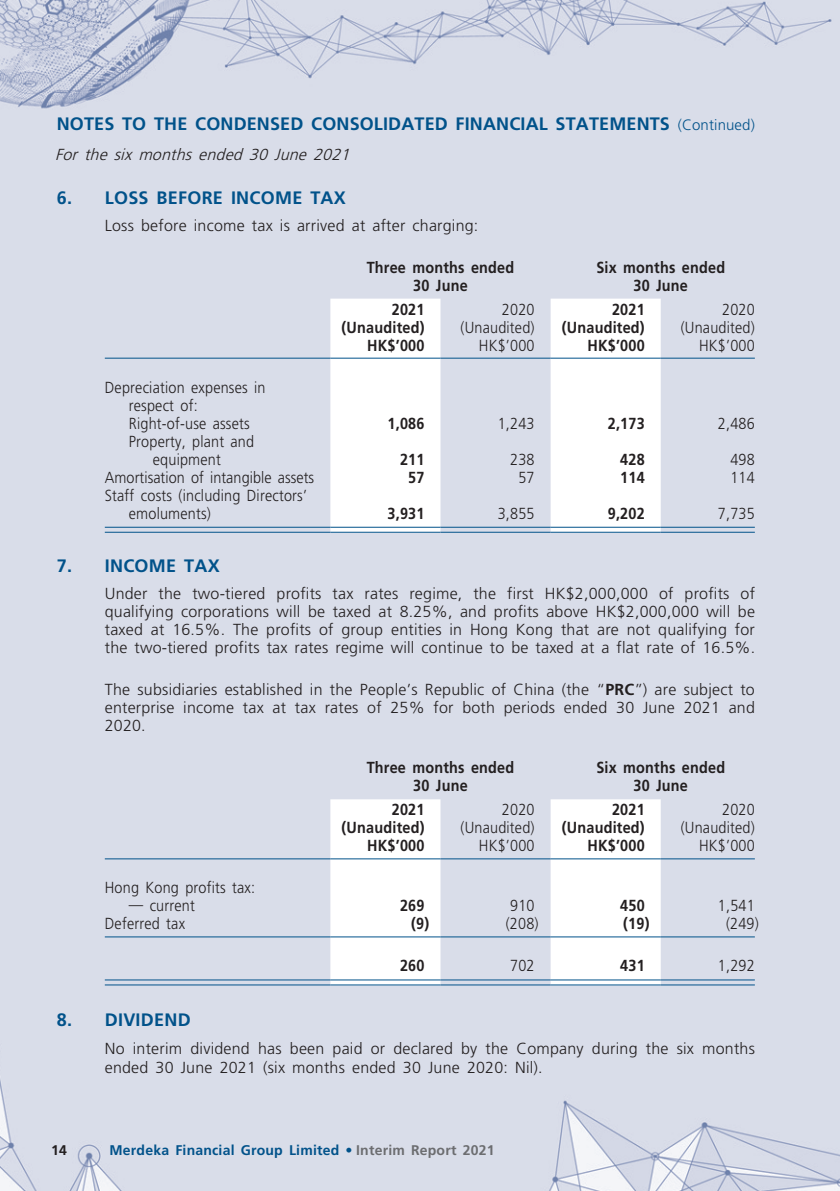
<style>
.page{position:relative;width:840px;height:1191px;background:#fff}
.page>*{position:absolute;margin:0;border:0;box-sizing:border-box;transform-origin:0 0}
._03_H1{font:700 18px "Frutiger LT Std";letter-spacing:.01em;color:#01528a}
._12___P2{font:300 16px/18px "Frutiger LT Std";letter-spacing:.015em;color:#231f20;text-align:justify}
._01_Body_Text{font:700 16px/18px "Frutiger LT Std";letter-spacing:.015em;color:#231f20;text-align:center;scale:.9 1}
._15_Table_Stub{font:300 16px/18px "Frutiger LT Std";letter-spacing:.015em;color:#231f20;scale:.9 1}
._01_Body_Text-2{font:300 16px "Frutiger LT Std";letter-spacing:.015em;color:#231f20;scale:.9 1}
._01_Body_Text-3{font:italic 300 16px "Frutiger LT Std";color:#231f20}
.t1{font:700 14px "Frutiger LT Std";letter-spacing:.015em;color:#01528a}
.t2{font:700 14px "Frutiger LT Std";color:#231f20}
.s1{font-weight:300;font-size:15px}
.s2{font-weight:700}
.s3{color:#6c6d70}
</style>
<div class="page">
<div style="left:0;top:0;width:839px;height:1191px;background:#d9dde9"></div>
<svg style="left:330px;top:299px;width:330px;height:233px"></svg>
<hr style="left:105px;top:358px;width:225px;height:1px;background:#01528a">
<hr style="left:330px;top:358px;width:110px;height:1px;background:#01528a">
<hr style="left:440px;top:358px;width:110px;height:1px;background:#01528a">
<hr style="left:550px;top:358px;width:110px;height:1px;background:#01528a">
<hr style="left:660px;top:358px;width:94px;height:1px;background:#01528a">
<hr style="left:105px;top:527px;width:225px;height:1px;background:#01528a">
<hr style="left:105px;top:532px;width:225px;height:1px;background:#01528a">
<hr style="left:330px;top:527px;width:110px;height:1px;background:#01528a">
<hr style="left:330px;top:532px;width:110px;height:1px;background:#01528a">
<hr style="left:440px;top:527px;width:110px;height:1px;background:#01528a">
<hr style="left:440px;top:532px;width:110px;height:1px;background:#01528a">
<hr style="left:550px;top:527px;width:110px;height:1px;background:#01528a">
<hr style="left:550px;top:532px;width:110px;height:1px;background:#01528a">
<hr style="left:660px;top:527px;width:94px;height:1px;background:#01528a">
<hr style="left:660px;top:532px;width:94px;height:1px;background:#01528a">
<svg style="left:330px;top:799px;width:330px;height:185px"></svg>
<hr style="left:105px;top:858px;width:225px;height:1px;background:#01528a">
<hr style="left:330px;top:858px;width:110px;height:1px;background:#01528a">
<hr style="left:440px;top:858px;width:110px;height:1px;background:#01528a">
<hr style="left:550px;top:858px;width:110px;height:1px;background:#01528a">
<hr style="left:660px;top:858px;width:94px;height:1px;background:#01528a">
<hr style="left:105px;top:936px;width:225px;height:1px;background:#01528a">
<hr style="left:330px;top:936px;width:110px;height:1px;background:#01528a">
<hr style="left:440px;top:936px;width:110px;height:1px;background:#01528a">
<hr style="left:550px;top:936px;width:110px;height:1px;background:#01528a">
<hr style="left:660px;top:936px;width:94px;height:1px;background:#01528a">
<hr style="left:105px;top:979px;width:225px;height:1px;background:#01528a">
<hr style="left:105px;top:984px;width:225px;height:1px;background:#01528a">
<hr style="left:330px;top:979px;width:110px;height:1px;background:#01528a">
<hr style="left:330px;top:984px;width:110px;height:1px;background:#01528a">
<hr style="left:440px;top:979px;width:110px;height:1px;background:#01528a">
<hr style="left:440px;top:984px;width:110px;height:1px;background:#01528a">
<hr style="left:550px;top:979px;width:110px;height:1px;background:#01528a">
<hr style="left:550px;top:984px;width:110px;height:1px;background:#01528a">
<hr style="left:660px;top:979px;width:94px;height:1px;background:#01528a">
<hr style="left:660px;top:984px;width:94px;height:1px;background:#01528a">
<p class="_03_H1" style="left:57px;top:113px;width:699px">NOTES TO THE CONDENSED CONSOLIDATED FINANCIAL STATEMENTS <span class="s1">(Continued)</span></p>
<p class="_01_Body_Text-3" style="left:55px;top:145px;width:300px">For the six months ended 30 June 2021</p>
<p class="_03_H1" style="left:57px;top:187px;width:290px">6. LOSS BEFORE INCOME TAX</p>
<p class="_12___P2" style="left:105px;top:216px;width:375px">Loss before income tax is arrived at after charging:</p>
<p class="_01_Body_Text" style="left:366px;top:258px;width:165px">Three months ended<br>30 June</p>
<p class="_01_Body_Text" style="left:596px;top:258px;width:144px">Six months ended<br>30 June</p>
<p class="_01_Body_Text" style="left:391px;top:300px;width:38px">2021</p>
<p class="_01_Body_Text-2" style="left:501px;top:300px;width:38px">2020</p>
<p class="_01_Body_Text" style="left:611px;top:300px;width:38px">2021</p>
<p class="_01_Body_Text-2" style="left:721px;top:300px;width:38px">2020</p>
<p class="_01_Body_Text" style="left:341px;top:318px;width:94px">(Unaudited)</p>
<p class="_01_Body_Text-2" style="left:460px;top:318px;width:84px">(Unaudited)</p>
<p class="_01_Body_Text" style="left:561px;top:318px;width:94px">(Unaudited)</p>
<p class="_01_Body_Text-2" style="left:680px;top:318px;width:84px">(Unaudited)</p>
<p class="_01_Body_Text" style="left:367px;top:336px;width:65px">HK$’000</p>
<p class="_01_Body_Text-2" style="left:478px;top:336px;width:63px">HK$’000</p>
<p class="_01_Body_Text" style="left:587px;top:336px;width:65px">HK$’000</p>
<p class="_01_Body_Text-2" style="left:698px;top:336px;width:63px">HK$’000</p>
<p class="_15_Table_Stub" style="left:129px;top:378px;width:153px;text-indent:-24px">Depreciation expenses in respect of:</p>
<p class="_15_Table_Stub" style="left:129px;top:414px;width:136px">Right-of-use assets</p>
<p class="_01_Body_Text" style="left:387px;top:414px;width:42px">1,086</p>
<p class="_01_Body_Text-2" style="left:497px;top:414px;width:42px">1,243</p>
<p class="_01_Body_Text" style="left:607px;top:414px;width:42px">2,173</p>
<p class="_01_Body_Text-2" style="left:717px;top:414px;width:42px">2,486</p>
<p class="_15_Table_Stub" style="left:129px;top:432px;width:141px;text-align:center">Property, plant and equipment</p>
<p class="_01_Body_Text" style="left:400px;top:450px;width:29px">211</p>
<p class="_01_Body_Text-2" style="left:510px;top:450px;width:29px">238</p>
<p class="_01_Body_Text" style="left:620px;top:450px;width:29px">428</p>
<p class="_01_Body_Text-2" style="left:730px;top:450px;width:29px">498</p>
<p class="_15_Table_Stub" style="left:105px;top:468px;width:234px">Amortisation of intangible assets</p>
<p class="_01_Body_Text" style="left:408px;top:468px;width:20px">57</p>
<p class="_01_Body_Text-2" style="left:518px;top:468px;width:20px">57</p>
<p class="_01_Body_Text" style="left:620px;top:468px;width:29px">114</p>
<p class="_01_Body_Text-2" style="left:730px;top:468px;width:29px">114</p>
<p class="_15_Table_Stub" style="left:129px;top:486px;width:199px;text-indent:-24px">Staff costs (including Directors’ emoluments)</p>
<p class="_01_Body_Text" style="left:387px;top:504px;width:42px">3,931</p>
<p class="_01_Body_Text-2" style="left:497px;top:504px;width:42px">3,855</p>
<p class="_01_Body_Text" style="left:607px;top:504px;width:42px">9,202</p>
<p class="_01_Body_Text-2" style="left:717px;top:504px;width:42px">7,735</p>
<p class="_03_H1" style="left:57px;top:555px;width:164px">7. INCOME TAX</p>
<p class="_12___P2" style="left:105px;top:585px;width:651px">Under the two-tiered profits tax rates regime, the first HK$2,000,000 of profits of qualifying corporations will be taxed at 8.25%, and profits above HK$2,000,000 will be taxed at 16.5%. The profits of group entities in Hong Kong that are not qualifying for the two-tiered profits tax rates regime will continue to be taxed at a flat rate of 16.5%.</p>
<p class="_12___P2" style="left:105px;top:681px;width:651px">The subsidiaries established in the People’s Republic of China (the “<span class="s2">PRC</span>”) are subject to enterprise income tax at tax rates of 25% for both periods ended 30 June 2021 and 2020.</p>
<p class="_01_Body_Text" style="left:366px;top:759px;width:165px">Three months ended<br>30 June</p>
<p class="_01_Body_Text" style="left:596px;top:759px;width:144px">Six months ended<br>30 June</p>
<p class="_01_Body_Text" style="left:391px;top:801px;width:38px">2021</p>
<p class="_01_Body_Text-2" style="left:501px;top:800px;width:38px">2020</p>
<p class="_01_Body_Text" style="left:611px;top:801px;width:38px">2021</p>
<p class="_01_Body_Text-2" style="left:721px;top:800px;width:38px">2020</p>
<p class="_01_Body_Text" style="left:341px;top:819px;width:94px">(Unaudited)</p>
<p class="_01_Body_Text-2" style="left:460px;top:818px;width:84px">(Unaudited)</p>
<p class="_01_Body_Text" style="left:561px;top:819px;width:94px">(Unaudited)</p>
<p class="_01_Body_Text-2" style="left:680px;top:818px;width:84px">(Unaudited)</p>
<p class="_01_Body_Text" style="left:367px;top:837px;width:65px">HK$’000</p>
<p class="_01_Body_Text-2" style="left:478px;top:836px;width:63px">HK$’000</p>
<p class="_01_Body_Text" style="left:587px;top:837px;width:65px">HK$’000</p>
<p class="_01_Body_Text-2" style="left:698px;top:836px;width:63px">HK$’000</p>
<p class="_15_Table_Stub" style="left:105px;top:879px;width:168px">Hong Kong profits tax:</p>
<p class="_15_Table_Stub" style="left:129px;top:897px;width:75px">— current</p>
<p class="_01_Body_Text" style="left:400px;top:897px;width:29px">269</p>
<p class="_01_Body_Text-2" style="left:510px;top:896px;width:29px">910</p>
<p class="_01_Body_Text" style="left:620px;top:897px;width:29px">450</p>
<p class="_01_Body_Text-2" style="left:717px;top:896px;width:42px">1,541</p>
<p class="_15_Table_Stub" style="left:105px;top:915px;width:91px">Deferred tax</p>
<p class="_01_Body_Text" style="left:411px;top:915px;width:21px">(9)</p>
<p class="_01_Body_Text-2" style="left:505px;top:914px;width:38px">(208)</p>
<p class="_01_Body_Text" style="left:623px;top:915px;width:31px">(19)</p>
<p class="_01_Body_Text-2" style="left:725px;top:914px;width:38px">(249)</p>
<p class="_01_Body_Text" style="left:400px;top:957px;width:29px">260</p>
<p class="_01_Body_Text-2" style="left:510px;top:956px;width:29px">702</p>
<p class="_01_Body_Text" style="left:620px;top:957px;width:29px">431</p>
<p class="_01_Body_Text-2" style="left:717px;top:956px;width:42px">1,292</p>
<p class="_03_H1" style="left:57px;top:1009px;width:135px">8. DIVIDEND</p>
<p class="_12___P2" style="left:105px;top:1039px;width:651px;line-height:19px">No interim dividend has been paid or declared by the Company during the six months ended 30 June 2021 (six months ended 30 June 2020: Nil).</p>
<p class="t2" style="left:51px;top:1142px;width:17px">14</p>
<p class="t1" style="left:109px;top:1142px;width:386px">Merdeka Financial Group Limited • <span class="s3">Interim Report 2021</span></p>
</div>
